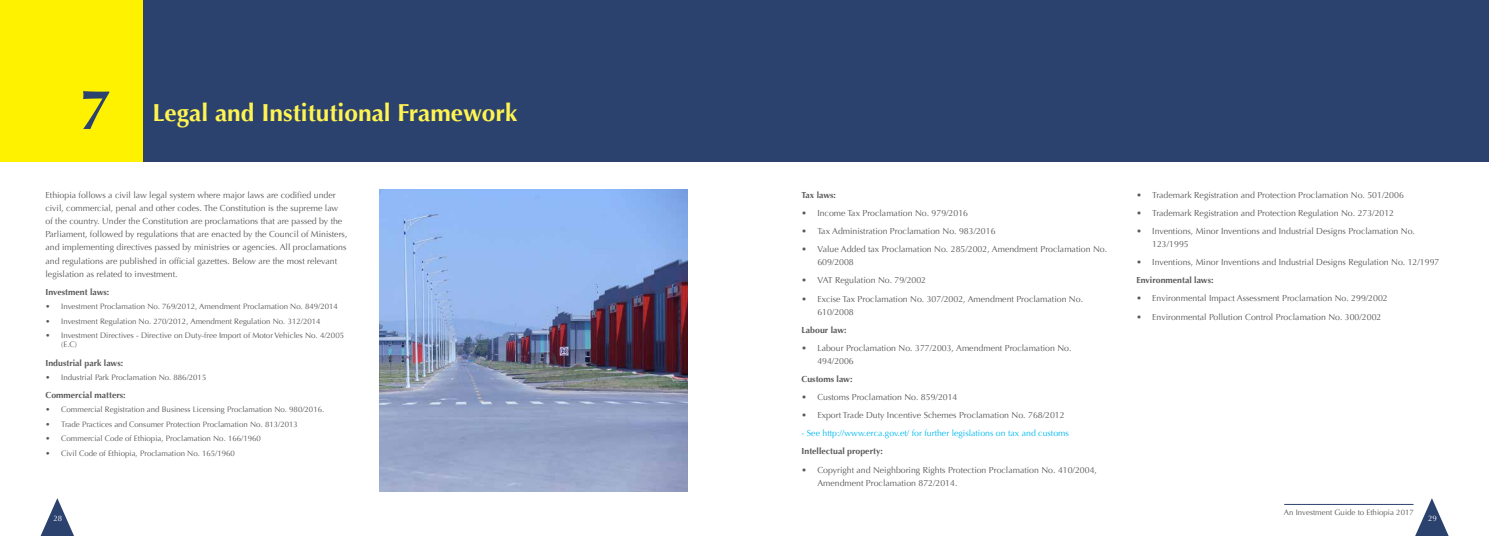
<style>
.page{position:relative;width:1489px;height:536px;background:#fff}
.page>*{position:absolute;margin:0;border:0;box-sizing:border-box;transform-origin:0 0}
.t1{font:700 56.88px "Optima";color:#2b426e}
.t2{font:700 24.5px "Optima";color:#fff450}
.t3{font:8.75px/13.1px "Optima";color:#58595b}
.t4{font:700 8.75px "Optima";color:#58595b}
.t5{font:8.75px "Optima";color:#00b9f1}
.t6{font:7.88px/9.5px "Optima";color:#58595b}
.t7{font:7.88px "Optima";color:#fff}
</style>
<div class="page">
<div style="left:0;top:1px;width:1488px;height:161px;background:#2b426e"></div>
<div style="left:0;top:0;width:143px;height:161px;background:#fff200"></div>
<img style="left:379px;top:190px;width:308px;height:301px">
<hr style="left:1284px;top:504px;width:129px;height:1px;background:#2b426e">
<svg style="left:1415px;top:498px;width:33px;height:38px"></svg>
<svg style="left:41px;top:498px;width:33px;height:38px"></svg>
<h1 class="t1" style="left:80px;top:77px;width:33px">7</h1>
<h2 class="t2" style="left:152px;top:98px;width:366px">Legal and Institutional Framework</h2>
<p class="t3" style="left:46px;top:188px;width:303px">Ethiopia follows a civil law legal system where major laws are codified under civil, commercial, penal and other codes. The Constitution is the supreme law of the country. Under the Constitution are proclamations that are passed by the Parliament, followed by regulations that are enacted by the Council of Ministers, and implementing directives passed by ministries or agencies. All proclamations and regulations are published in official gazettes. Below are the most relevant legislation as related to investment.</p>
<p class="t4" style="left:46px;top:287px;width:65px">Investment laws:</p>
<p class="t6" style="left:46px;top:302px;width:294px">• Investment Proclamation No. 769/2012, Amendment Proclamation No. 849/2014</p>
<p class="t6" style="left:46px;top:316px;width:276px">• Investment Regulation No. 270/2012, Amendment Regulation No. 312/2014</p>
<p class="t6" style="left:61px;top:331px;width:284px;text-indent:-16px">• Investment Directives - Directive on Duty-free Import of Motor Vehicles No. 4/2005 (E.C)</p>
<p class="t4" style="left:46px;top:357px;width:79px">Industrial park laws:</p>
<p class="t6" style="left:46px;top:373px;width:162px">• Industrial Park Proclamation No. 886/2015</p>
<p class="t4" style="left:46px;top:390px;width:82px">Commercial matters:</p>
<p class="t6" style="left:46px;top:405px;width:280px">• Commercial Registration and Business Licensing Proclamation No. 980/2016.</p>
<p class="t6" style="left:46px;top:419px;width:254px">• Trade Practices and Consumer Protection Proclamation No. 813/2013</p>
<p class="t6" style="left:46px;top:434px;width:217px">• Commercial Code of Ethiopia, Proclamation No. 166/1960</p>
<p class="t6" style="left:46px;top:448px;width:191px">• Civil Code of Ethiopia, Proclamation No. 165/1960</p>
<p class="t4" style="left:801px;top:190px;width:36px">Tax laws:</p>
<p class="t3" style="left:801px;top:206px;width:168px">• Income Tax Proclamation No. 979/2016</p>
<p class="t3" style="left:801px;top:225px;width:195px">• Tax Administration Proclamation No. 983/2016</p>
<p class="t3" style="left:817px;top:243px;width:291px;text-indent:-16px">• Value Added tax Proclamation No. 285/2002, Amendment Proclamation No.<br>609/2008</p>
<p class="t3" style="left:801px;top:274px;width:126px">• VAT Regulation No. 79/2002</p>
<p class="t3" style="left:817px;top:292px;width:267px;text-indent:-16px">• Excise Tax Proclamation No. 307/2002, Amendment Proclamation No.<br>610/2008</p>
<p class="t4" style="left:801px;top:325px;width:47px">Labour law:</p>
<p class="t3" style="left:817px;top:341px;width:256px;text-indent:-16px">• Labour Proclamation No. 377/2003, Amendment Proclamation No.<br>494/2006</p>
<p class="t4" style="left:801px;top:374px;width:52px">Customs law:</p>
<p class="t3" style="left:801px;top:391px;width:157px">• Customs Proclamation No. 859/2014</p>
<p class="t3" style="left:801px;top:409px;width:264px">• Export Trade Duty Incentive Schemes Proclamation No. 768/2012</p>
<p class="t5" style="left:801px;top:428px;width:269px">- See http://www.erca.gov.et/ for further legislations on tax and customs</p>
<p class="t4" style="left:801px;top:446px;width:83px">Intellectual property:</p>
<p class="t3" style="left:817px;top:463px;width:281px;text-indent:-16px">• Copyright and Neighboring Rights Protection Proclamation No. 410/2004,<br>Amendment Proclamation 872/2014.</p>
<p class="t3" style="left:1136px;top:188px;width:269px">• Trademark Registration and Protection Proclamation No. 501/2006</p>
<p class="t3" style="left:1136px;top:206px;width:259px">• Trademark Registration and Protection Regulation No. 273/2012</p>
<p class="t3" style="left:1152px;top:225px;width:264px;text-indent:-16px">• Inventions, Minor Inventions and Industrial Designs Proclamation No.<br>123/1995</p>
<p class="t3" style="left:1136px;top:256px;width:304px">• Inventions, Minor Inventions and Industrial Designs Regulation No. 12/1997</p>
<p class="t4" style="left:1136px;top:275px;width:79px">Environmental laws:</p>
<p class="t3" style="left:1136px;top:292px;width:253px">• Environmental Impact Assessment Proclamation No. 299/2002</p>
<p class="t3" style="left:1136px;top:310px;width:246px">• Environmental Pollution Control Proclamation No. 300/2002</p>
<p class="t6" style="left:1283px;top:508px;width:131px">An Investment Guide to Ethiopia 2017</p>
<p class="t7" style="left:53px;top:513px;width:10px">28</p>
<p class="t7" style="left:1428px;top:513px;width:10px">29</p>
</div>
